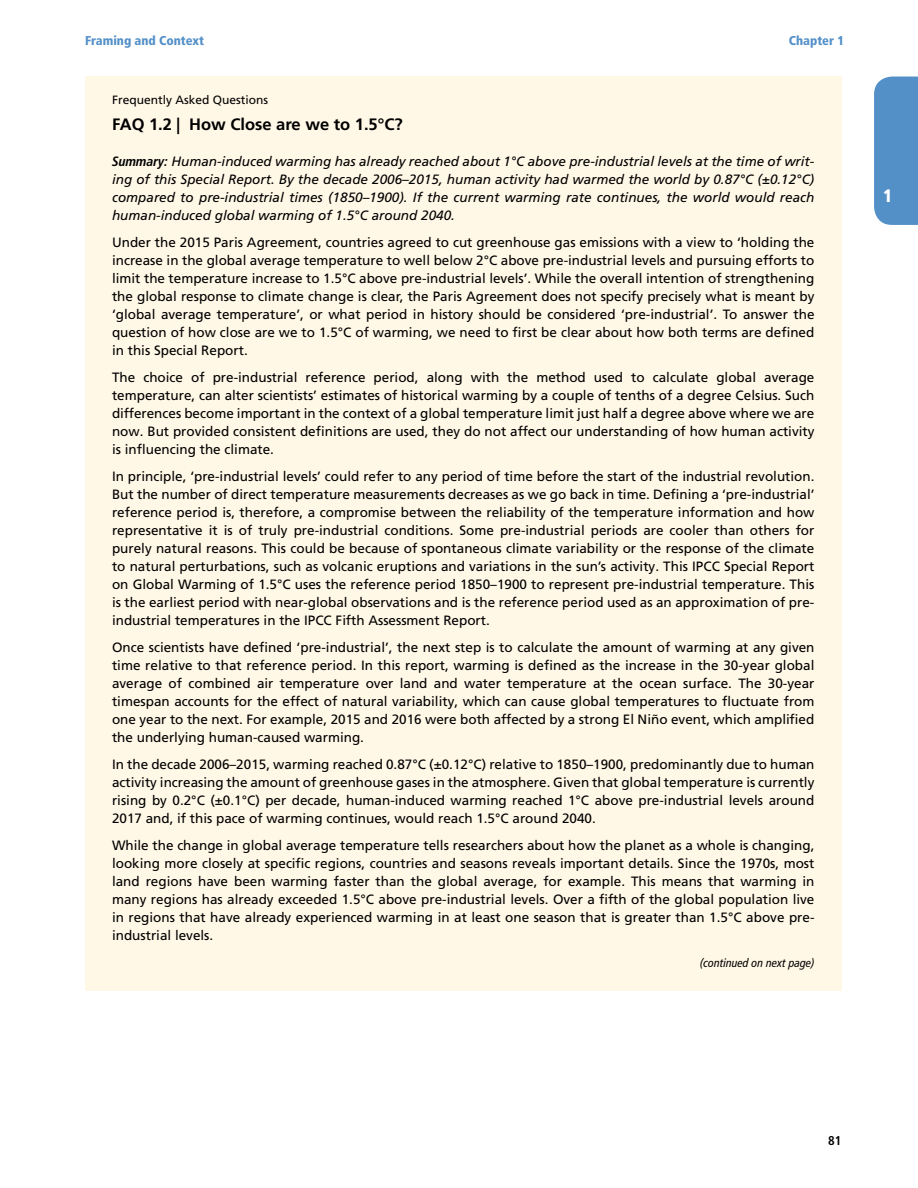
<style>
.page{position:relative;width:918px;height:1188px;background:#fff}
.page>*{position:absolute;margin:0;border:0;box-sizing:border-box;transform-origin:0 0}
.t1{font:900 condensed 18px "Frutiger LT Pro";color:#fff}
.t2{font:700 16.5px "Frutiger LT Pro";color:#000}
.t3{font:13.5px/18px "Frutiger LT Pro";color:#000;text-align:justify}
.t4{font:italic 13.5px/18px "Frutiger LT Pro";color:#000;text-align:justify}
.t5{font:900 condensed 12.75px "Frutiger LT Pro";color:#5390c8}
.t6{font:700 condensed 12.75px "Frutiger LT Pro";color:#000}
.t7{font:12px "Frutiger LT Pro";color:#000}
.t8{font:italic condensed 12px "Frutiger LT Pro";color:#000}
.s1{font-weight:700;font-stretch:condensed}
</style>
<div class="page">
<div style="left:874px;top:77px;width:44px;height:148px;background:#5390c8"></div>
<div style="left:85px;top:77px;width:756px;height:914px;background:#fff8e7"></div>
<p class="t5" style="left:85px;top:33px;width:121px">Framing and Context</p>
<p class="t5" style="left:789px;top:33px;width:57px">Chapter 1</p>
<p class="t7" style="left:112px;top:92px;width:158px">Frequently Asked Questions</p>
<p class="t2" style="left:112px;top:115px;width:292px">FAQ 1.2 | How Close are we to 1.5°C?</p>
<p class="t4" style="left:112px;top:152px;width:704px"><span class="s1">Summary:</span> Human-induced warming has already reached about 1°C above pre-industrial levels at the time of writ&shy;ing of this Special Report. By the decade 2006–2015, human activity had warmed the world by 0.87°C (±0.12°C) compared to pre-industrial times (1850–1900). If the current warming rate continues, the world would reach human-induced global warming of 1.5°C around 2040.</p>
<p class="t3" style="left:112px;top:233px;width:704px">Under the 2015 Paris Agreement, countries agreed to cut greenhouse gas emissions with a view to ‘holding the increase in the global average temperature to well below 2°C above pre-industrial levels and pursuing efforts to limit the temperature increase to 1.5°C above pre-industrial levels’. While the overall intention of strengthening the global response to climate change is clear, the Paris Agreement does not specify precisely what is meant by ‘global average temperature’, or what period in history should be considered ‘pre-industrial’. To answer the question of how close are we to 1.5°C of warming, we need to first be clear about how both terms are defined in this Special Report.</p>
<p class="t3" style="left:112px;top:368px;width:704px">The choice of pre-industrial reference period, along with the method used to calculate global average temperature, can alter scientists’ estimates of historical warming by a couple of tenths of a degree Celsius. Such differences become important in the context of a global temperature limit just half a degree above where we are now. But provided consistent definitions are used, they do not affect our understanding of how human activity is influencing the climate.</p>
<p class="t3" style="left:112px;top:467px;width:704px">In principle, ‘pre-industrial levels’ could refer to any period of time before the start of the industrial revolution.<br>But the number of direct temperature measurements decreases as we go back in time. Defining a ‘pre-industrial’ reference period is, therefore, a compromise between the reliability of the temperature information and how representative it is of truly pre-industrial conditions. Some pre-industrial periods are cooler than others for purely natural reasons. This could be because of spontaneous climate variability or the response of the climate to natural perturbations, such as volcanic eruptions and variations in the sun’s activity. This IPCC Special Report on Global Warming of 1.5°C uses the reference period 1850–1900 to represent pre-industrial temperature. This is the earliest period with near-global observations and is the reference period used as an approximation of pre&shy;industrial temperatures in the IPCC Fifth Assessment Report.</p>
<p class="t3" style="left:112px;top:638px;width:704px">Once scientists have defined ‘pre-industrial’, the next step is to calculate the amount of warming at any given time relative to that reference period. In this report, warming is defined as the increase in the 30-year global average of combined air temperature over land and water temperature at the ocean surface. The 30-year timespan accounts for the effect of natural variability, which can cause global temperatures to fluctuate from one year to the next. For example, 2015 and 2016 were both affected by a strong El Niño event, which amplified the underlying human-caused warming.</p>
<p class="t3" style="left:112px;top:755px;width:704px">In the decade 2006–2015, warming reached 0.87°C (±0.12°C) relative to 1850–1900, predominantly due to human activity increasing the amount of greenhouse gases in the atmosphere. Given that global temperature is currently rising by 0.2°C (±0.1°C) per decade, human-induced warming reached 1°C above pre-industrial levels around 2017 and, if this pace of warming continues, would reach 1.5°C around 2040.</p>
<p class="t3" style="left:112px;top:836px;width:704px">While the change in global average temperature tells researchers about how the planet as a whole is changing, looking more closely at specific regions, countries and seasons reveals important details. Since the 1970s, most land regions have been warming faster than the global average, for example. This means that warming in many regions has already exceeded 1.5°C above pre-industrial levels. Over a fifth of the global population live in regions that have already experienced warming in at least one season that is greater than 1.5°C above pre&shy;industrial levels.</p>
<p class="t8" style="left:700px;top:956px;width:116px">(continued on next page)</p>
<h1 class="t1" style="left:883px;top:184px;width:11px">1</h1>
<p class="t6" style="left:828px;top:1133px;width:15px">81</p>
</div>
